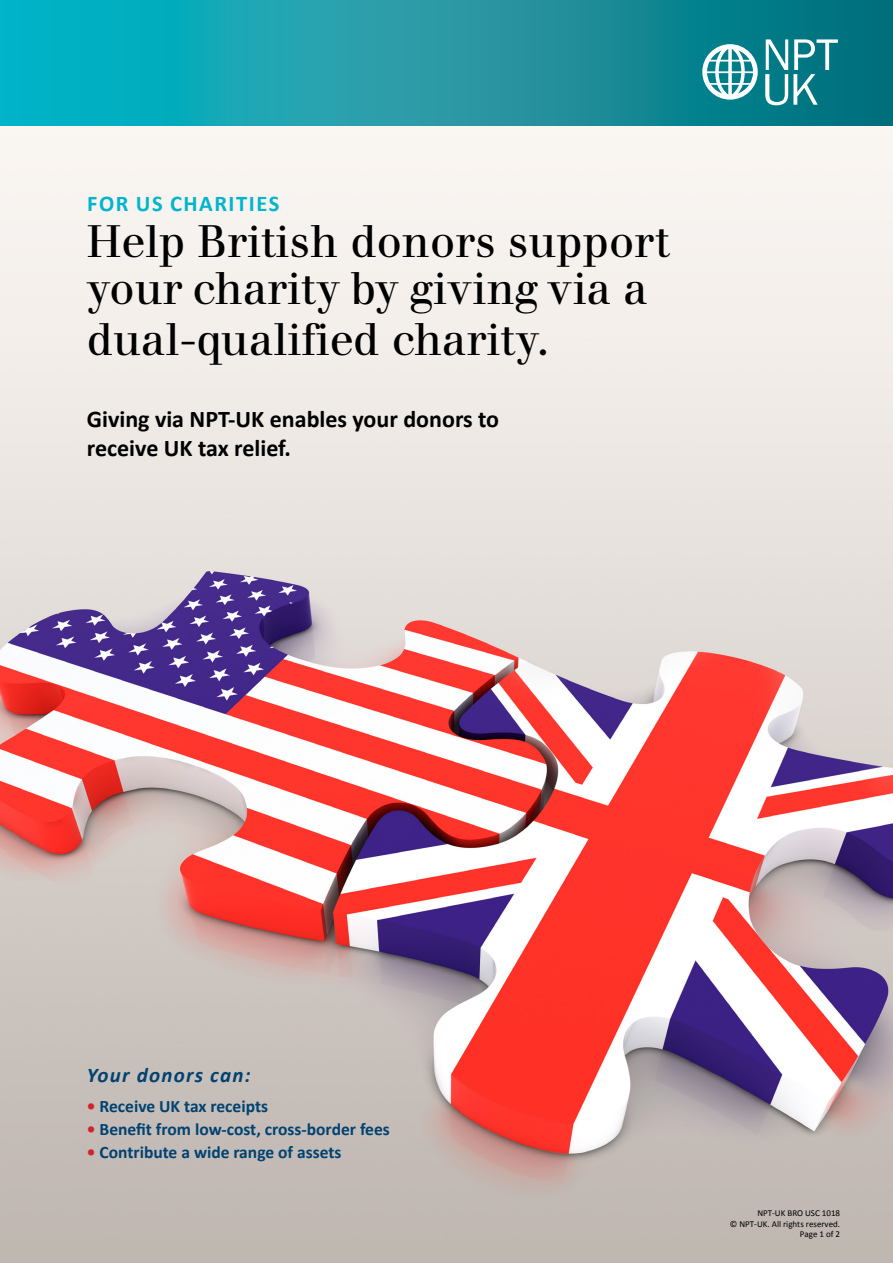
<style>
.page{position:relative;width:893px;height:1263px;background:#fff}
.page>*{position:absolute;margin:0;border:0;box-sizing:border-box;transform-origin:0 0}
.t1{font:45px/46.5px "Walbaum Book BQ";color:#000}
.t2{font:700 24px/28.8px "Calibri";color:#000}
.t3{font:700 22.5px "Calibri";letter-spacing:.07em;color:#00b5cc}
.t4{font:italic 700 21px "Calibri";letter-spacing:.06em;color:#004271}
.t5{font:700 17.55px "Calibri";color:#004271}
.t6{font:9px/10.5px "Calibri";color:#000;text-align:right}
.s1{color:#d2232a}
</style>
<div class="page">
<img style="left:0;top:126px;width:893px;height:1137px">
<svg style="left:0;top:0;width:893px;height:126px"></svg>
<svg style="left:702px;top:44px;width:56px;height:56px"></svg>
<svg style="left:765px;top:39px;width:73px;height:66px"></svg>
<p class="t3" style="left:87px;top:189px;width:194px">FOR US CHARITIES</p>
<h1 class="t1" style="left:87px;top:219px;width:584px">Help British donors support your charity by giving via a</h1>
<h1 class="t1" style="left:87px;top:317px;width:463px">dual-qualified charity.</h1>
<h2 class="t2" style="left:87px;top:404px;width:414px">Giving via NPT-UK enables your donors to receive UK tax relief.</h2>
<p class="t4" style="left:87px;top:1062px;width:165px">Your donors can:</p>
<p class="t5" style="left:87px;top:1095px;width:183px"><span class="s1">•</span> Receive UK tax receipts</p>
<p class="t5" style="left:87px;top:1118px;width:304px"><span class="s1">•</span> Benefit from low-cost, cross-border fees</p>
<p class="t5" style="left:87px;top:1141px;width:256px"><span class="s1">•</span> Contribute a wide range of assets</p>
<p class="t6" style="left:730px;top:1208px;width:112px">NPT-UK BRO USC 1018<br>© NPT-UK. All rights reserved.<br>Page 1 of 2</p>
</div>
